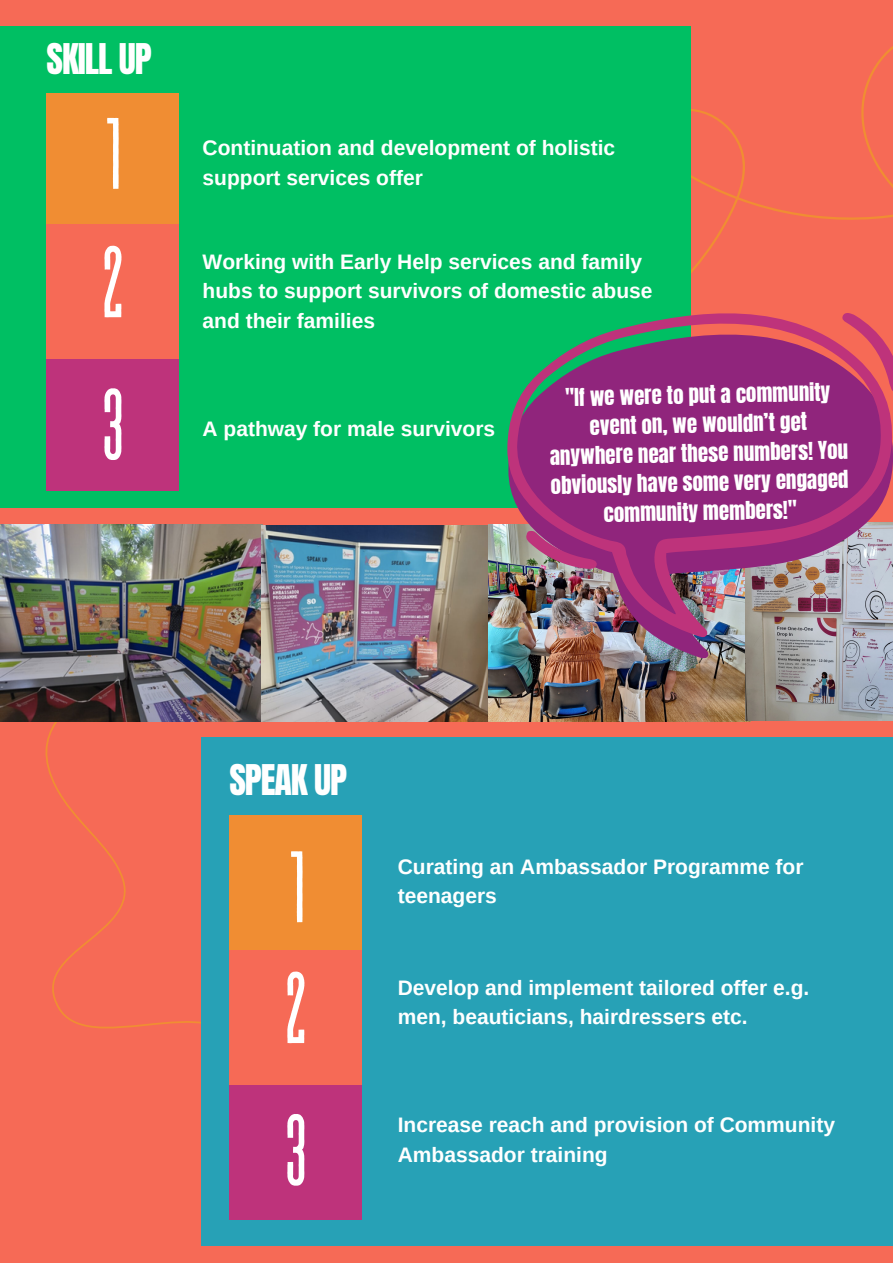
<style>
.page{position:relative;width:893px;height:1264px;background:#fff}
.page>*{position:absolute;margin:0;border:0;box-sizing:border-box;transform-origin:0 0}
.t1{font:101.1px "Revive 80 Tall";color:#fff}
.t2{font:36px "Anton";letter-spacing:-.03em;color:#fff}
.t3{font:700 21px/29.2px "Arimo";color:#fff}
.t4{font:21px/29.2px "Anton";color:#fff;text-align:center}
</style>
<div class="page">
<div style="left:0;top:0;width:892px;height:1262px;background:#f66a56"></div>
<svg style="left:0;top:721px;width:373px;height:308px"></svg>
<svg style="left:589px;top:26px;width:303px;height:267px"></svg>
<div style="left:201px;top:737px;width:691px;height:508px;background:#27a1b6"></div>
<div style="left:229px;top:814px;width:133px;height:135px;background:#f08d33"></div>
<div style="left:229px;top:1085px;width:133px;height:135px;background:#be337b"></div>
<div style="left:229px;top:950px;width:133px;height:134px;background:#f66a56"></div>
<div style="left:0;top:27px;width:690px;height:481px;background:#00bf63"></div>
<div style="left:46px;top:93px;width:133px;height:135px;background:#f08d33"></div>
<div style="left:46px;top:355px;width:133px;height:135px;background:#be337b"></div>
<div style="left:46px;top:224px;width:133px;height:135px;background:#f66a56"></div>
<img style="left:0;top:524px;width:750px;height:197px">
<img style="left:745px;top:667px;width:147px;height:53px">
<img style="left:499px;top:646px;width:393px;height:21px">
<img style="left:498px;top:293px;width:394px;height:353px">
<p class="t2" style="left:46px;top:33px;width:107px">SKILL UP</p>
<p class="t1" style="left:104px;top:102px;width:20px">1</p>
<p class="t1" style="left:101px;top:231px;width:26px">2</p>
<p class="t1" style="left:101px;top:373px;width:26px">3</p>
<p class="t3" style="left:202px;top:133px;width:414px">Continuation and development of holistic support services offer</p>
<p class="t3" style="left:202px;top:247px;width:451px">Working with Early Help services and family hubs to support survivors of domestic abuse and their families</p>
<p class="t3" style="left:202px;top:413px;width:294px">A pathway for male survivors</p>
<p class="t4" style="left:548px;top:383px;width:299px;rotate:-1deg">"If we were to put a community event on, we wouldn’t get anywhere near these numbers! You obviously have some very engaged community members!"</p>
<p class="t2" style="left:229px;top:753px;width:119px">SPEAK UP</p>
<p class="t1" style="left:287px;top:835px;width:20px">1</p>
<p class="t1" style="left:284px;top:956px;width:26px">2</p>
<p class="t1" style="left:284px;top:1098px;width:26px">3</p>
<p class="t3" style="left:398px;top:852px;width:407px">Curating an Ambassador Programme for teenagers</p>
<p class="t3" style="left:398px;top:973px;width:413px">Develop and implement tailored offer e.g.</p>
<p class="t3" style="left:398px;top:1002px;width:351px">men, beauticians, hairdressers etc.</p>
<p class="t3" style="left:398px;top:1110px;width:438px">Increase reach and provision of Community<br>Ambassador training</p>
</div>
